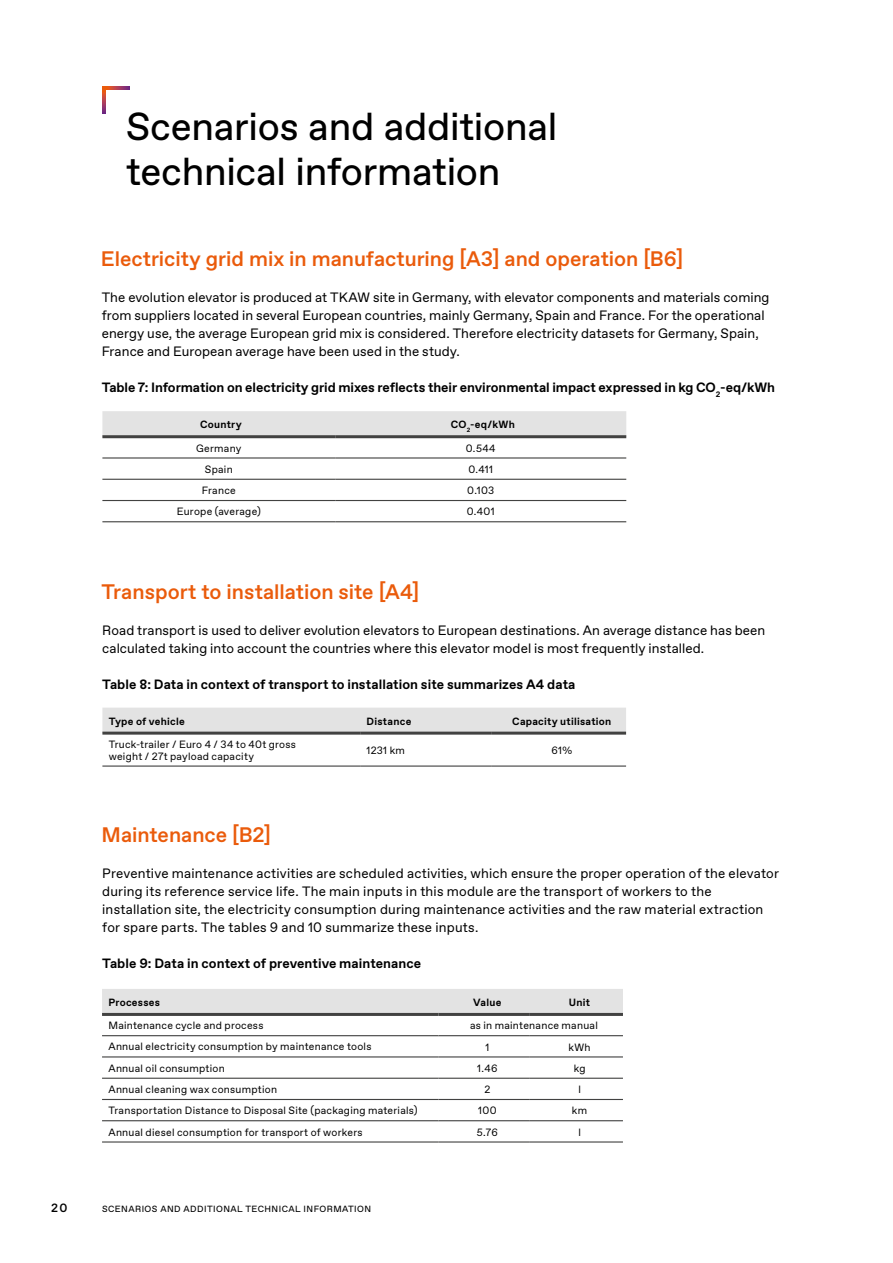
<style>
.page{position:relative;width:893px;height:1263px;background:#fff}
.page>*{position:absolute;margin:0;border:0;box-sizing:border-box;transform-origin:0 0}
.t1{font:39px/45px "TKE Type";letter-spacing:-.01em;color:#000}
.t2{font:500 21px "TKE Type";letter-spacing:-.005em;color:#ea5b0b}
.t3{font:13.5px/18px "TKE Type";letter-spacing:.005em;color:#000}
.t4{font:700 13.5px "TKE Type";color:#000}
.t5{font:500 12px "TKE Type";color:#000}
.t6{font:10.5px/12px "TKE Type";letter-spacing:.025em;color:#000}
.t7{font:700 10.5px "TKE Type";letter-spacing:.025em;color:#000}
.t8{font:9px "TKE Type";letter-spacing:.05em;color:#000}
</style>
<div class="page">
<svg style="left:102px;top:90px;width:4px;height:23px"></svg>
<svg style="left:102px;top:86px;width:27px;height:4px"></svg>
<div style="left:102px;top:411px;width:524px;height:24px;background:#e3e3e3"></div>
<hr style="left:102px;top:435px;width:233px;height:3px;background:#424241">
<hr style="left:335px;top:435px;width:291px;height:3px;background:#424241">
<hr style="left:102px;top:457px;width:233px;height:1px;background:#424241">
<hr style="left:335px;top:457px;width:291px;height:1px;background:#424241">
<hr style="left:102px;top:479px;width:233px;height:1px;background:#424241">
<hr style="left:335px;top:479px;width:291px;height:1px;background:#424241">
<hr style="left:102px;top:500px;width:233px;height:1px;background:#424241">
<hr style="left:335px;top:500px;width:291px;height:1px;background:#424241">
<hr style="left:102px;top:521px;width:233px;height:1px;background:#424241">
<hr style="left:335px;top:521px;width:291px;height:1px;background:#424241">
<div style="left:102px;top:708px;width:524px;height:24px;background:#e3e3e3"></div>
<hr style="left:360px;top:732px;width:131px;height:3px;background:#424241">
<hr style="left:491px;top:732px;width:135px;height:3px;background:#424241">
<hr style="left:102px;top:732px;width:258px;height:3px;background:#424241">
<hr style="left:102px;top:765px;width:258px;height:2px;background:#424241">
<hr style="left:360px;top:765px;width:131px;height:2px;background:#424241">
<hr style="left:491px;top:765px;width:135px;height:2px;background:#424241">
<div style="left:102px;top:989px;width:521px;height:24px;background:#e3e3e3"></div>
<hr style="left:102px;top:1013px;width:337px;height:3px;background:#424241">
<hr style="left:102px;top:1056px;width:337px;height:1px;background:#424241">
<hr style="left:102px;top:1120px;width:337px;height:1px;background:#424241">
<hr style="left:439px;top:1013px;width:91px;height:3px;background:#424241">
<hr style="left:530px;top:1013px;width:93px;height:3px;background:#424241">
<hr style="left:439px;top:1035px;width:91px;height:1px;background:#424241">
<hr style="left:530px;top:1035px;width:93px;height:1px;background:#424241">
<hr style="left:102px;top:1035px;width:337px;height:1px;background:#424241">
<hr style="left:439px;top:1056px;width:91px;height:1px;background:#424241">
<hr style="left:530px;top:1056px;width:93px;height:1px;background:#424241">
<hr style="left:102px;top:1078px;width:337px;height:1px;background:#424241">
<hr style="left:439px;top:1078px;width:91px;height:1px;background:#424241">
<hr style="left:530px;top:1078px;width:93px;height:1px;background:#424241">
<hr style="left:102px;top:1099px;width:337px;height:1px;background:#424241">
<hr style="left:439px;top:1099px;width:91px;height:1px;background:#424241">
<hr style="left:530px;top:1099px;width:93px;height:1px;background:#424241">
<hr style="left:439px;top:1120px;width:91px;height:1px;background:#424241">
<hr style="left:530px;top:1120px;width:93px;height:1px;background:#424241">
<hr style="left:102px;top:1141px;width:337px;height:1px;background:#424241">
<hr style="left:439px;top:1141px;width:91px;height:1px;background:#424241">
<hr style="left:530px;top:1141px;width:93px;height:1px;background:#424241">
<h1 class="t1" style="left:126px;top:105px;width:433px">Scenarios and additional technical information</h1>
<h2 class="t2" style="left:101px;top:246px;width:584px">Electricity grid mix in manufacturing [A3] and operation [B6]</h2>
<p class="t3" style="left:102px;top:289px;width:669px">The evolution elevator is produced at TKAW site in Germany, with elevator components and materials coming from suppliers located in several European countries, mainly Germany, Spain and France. For the operational energy use, the average European grid mix is considered. Therefore electricity datasets for Germany, Spain, France and European average have been used in the study.</p>
<p class="t4" style="left:102px;top:379px;width:675px">Table 7: Information on electricity grid mixes reflects their environmental impact expressed in kg CO<sub>2</sub>-eq/kWh</p>
<p class="t7" style="left:200px;top:418px;width:43px">Country</p>
<p class="t7" style="left:451px;top:418px;width:66px">CO<sub>2</sub>-eq/kWh</p>
<p class="t6" style="left:196px;top:442px;width:47px">Germany</p>
<p class="t6" style="left:466px;top:442px;width:31px">0.544</p>
<p class="t6" style="left:205px;top:463px;width:29px">Spain</p>
<p class="t6" style="left:469px;top:463px;width:26px">0.411</p>
<p class="t6" style="left:202px;top:485px;width:36px">France</p>
<p class="t6" style="left:467px;top:485px;width:28px">0.103</p>
<p class="t6" style="left:177px;top:506px;width:85px">Europe (average)</p>
<p class="t6" style="left:467px;top:506px;width:29px">0.401</p>
<h2 class="t2" style="left:102px;top:579px;width:319px">Transport to installation site [A4]</h2>
<p class="t3" style="left:102px;top:622px;width:665px">Road transport is used to deliver evolution elevators to European destinations. An average distance has been calculated taking into account the countries where this elevator model is most frequently installed.</p>
<p class="t4" style="left:102px;top:676px;width:475px">Table 8: Data in context of transport to installation site summarizes A4 data</p>
<p class="t7" style="left:109px;top:715px;width:78px">Type of vehicle</p>
<p class="t7" style="left:367px;top:715px;width:46px">Distance</p>
<p class="t7" style="left:512px;top:715px;width:101px">Capacity utilisation</p>
<p class="t6" style="left:109px;top:738px;width:189px">Truck-trailer / Euro 4 / 34 to 40t gross weight / 27t payload capacity</p>
<p class="t6" style="left:367px;top:744px;width:40px">1231 km</p>
<p class="t6" style="left:551px;top:744px;width:22px">61%</p>
<h2 class="t2" style="left:102px;top:822px;width:171px">Maintenance [B2]</h2>
<p class="t3" style="left:102px;top:865px;width:678px">Preventive maintenance activities are scheduled activities, which ensure the proper operation of the elevator during its reference service life. The main inputs in this module are the transport of workers to the installation site, the electricity consumption during maintenance activities and the raw material extraction for spare parts. The tables 9 and 10 summarize these inputs.</p>
<p class="t4" style="left:102px;top:955px;width:320px">Table 9: Data in context of preventive maintenance</p>
<p class="t7" style="left:108px;top:996px;width:53px">Processes</p>
<p class="t7" style="left:473px;top:996px;width:30px">Value</p>
<p class="t7" style="left:569px;top:996px;width:23px">Unit</p>
<p class="t6" style="left:108px;top:1019px;width:157px">Maintenance cycle and process</p>
<p class="t6" style="left:470px;top:1020px;width:129px">as in maintenance manual</p>
<p class="t6" style="left:108px;top:1041px;width:265px">Annual electricity consumption by maintenance tools</p>
<p class="t6" style="left:485px;top:1041px;width:5px">1</p>
<p class="t6" style="left:569px;top:1041px;width:23px">kWh</p>
<p class="t6" style="left:108px;top:1062px;width:118px">Annual oil consumption</p>
<p class="t6" style="left:477px;top:1062px;width:22px">1.46</p>
<p class="t6" style="left:574px;top:1062px;width:13px">kg</p>
<p class="t6" style="left:108px;top:1083px;width:170px">Annual cleaning wax consumption</p>
<p class="t6" style="left:484px;top:1084px;width:7px">2</p>
<p class="t6" style="left:578px;top:1084px;width:4px">l</p>
<p class="t6" style="left:108px;top:1105px;width:311px">Transportation Distance to Disposal Site (packaging materials)</p>
<p class="t6" style="left:478px;top:1105px;width:20px">100</p>
<p class="t6" style="left:572px;top:1105px;width:17px">km</p>
<p class="t6" style="left:108px;top:1126px;width:256px">Annual diesel consumption for transport of workers</p>
<p class="t6" style="left:477px;top:1126px;width:23px">5.76</p>
<p class="t6" style="left:578px;top:1126px;width:4px">l</p>
<p class="t5" style="left:51px;top:1201px;width:18px">20</p>
<p class="t8" style="left:102px;top:1203px;width:271px">SCENARIOS AND ADDITIONAL TECHNICAL INFORMATION</p>
</div>
